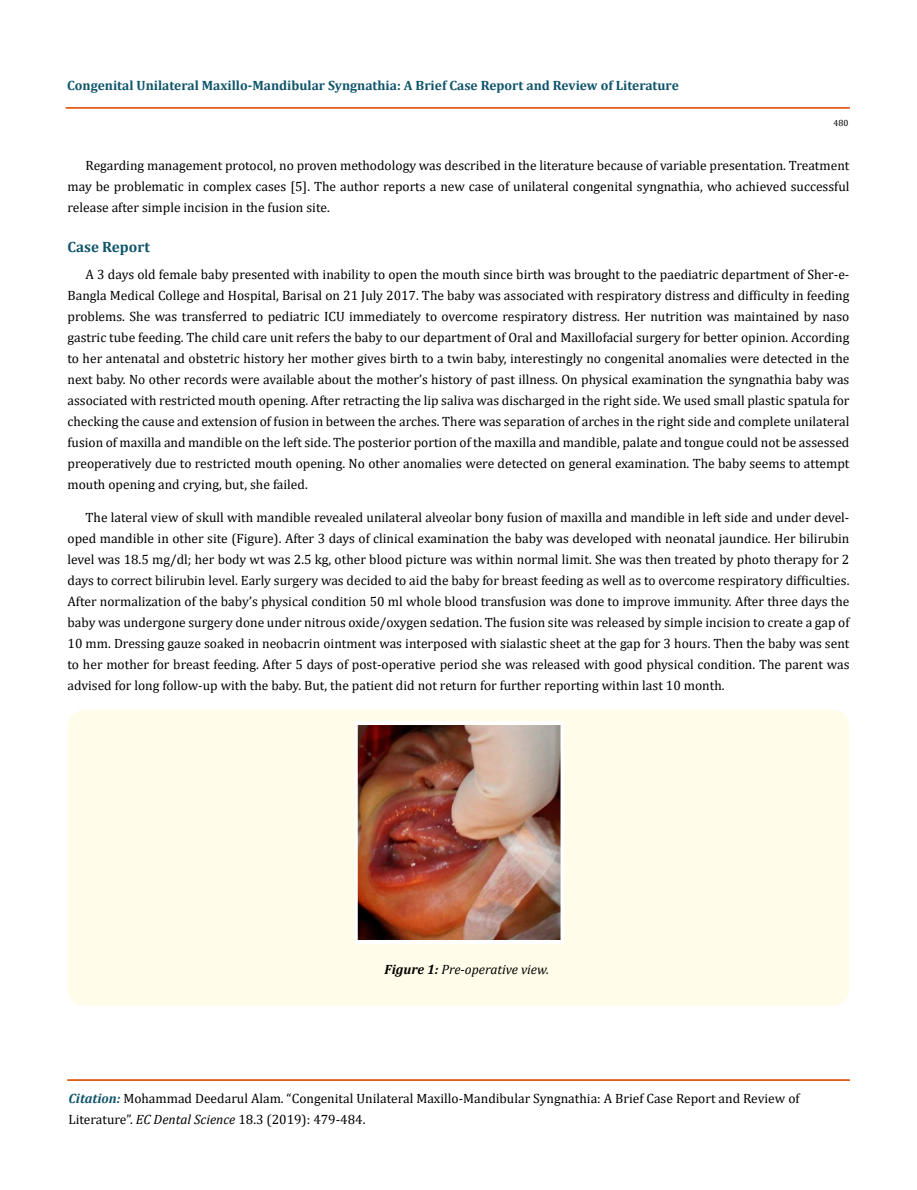
<style>
.page{position:relative;width:917px;height:1190px;background:#fff}
.page>*{position:absolute;margin:0;border:0;box-sizing:border-box;transform-origin:0 0}
.t1{font:700 15px "Cambria";color:#0e546a}
.t2{font:13.5px/21px "Cambria";color:#000;text-align:justify}
.t3{font:700 13.5px "Cambria";color:#0e546a}
.t4{font:italic 13.5px "Cambria";color:#000}
.t5{font:9px "Cambria";color:#000}
.s1{font-weight:700}
.s2{font-weight:700;font-style:italic;color:#0e546a}
.s3{font-style:italic}
</style>
<div class="page">
<hr style="left:66px;top:108px;width:783px;height:1px;background:#e05d1a">
<div style="left:66px;top:107px;width:783px;height:1px;border:1px solid #e05d1a"></div>
<hr style="left:68px;top:1080px;width:781px;height:1px;background:#e05d1a">
<div style="left:67px;top:1079px;width:782px;height:1px;border:1px solid #e05d1a"></div>
<div style="left:67px;top:709px;width:782px;height:296px;background:#fffde9;border-radius:18px"></div>
<img style="left:355px;top:721px;width:208px;height:222px">
<p class="t3" style="left:67px;top:76px;width:613px">Congenital Unilateral Maxillo-Mandibular Syngnathia: A Brief Case Report and Review of Literature</p>
<p class="t5" style="left:833px;top:118px;width:16px">480</p>
<p class="t2" style="left:68px;top:155px;width:783px;text-indent:18px">Regarding management protocol, no proven methodology was described in the literature because of variable presentation. Treatment may be problematic in complex cases [5]. The author reports a new case of unilateral congenital syngnathia, who achieved successful release after simple incision in the fusion site.</p>
<p class="t1" style="left:68px;top:236px;width:84px">Case Report</p>
<p class="t2" style="left:68px;top:264px;width:783px;text-indent:18px">A 3 days old female baby presented with inability to open the mouth since birth was brought to the paediatric department of Sher-e-Bangla Medical College and Hospital, Barisal on 21 July 2017. The baby was associated with respiratory distress and difficulty in feeding problems. She was transferred to pediatric ICU immediately to overcome respiratory distress. Her nutrition was maintained by naso gastric tube feeding. The child care unit refers the baby to our department of Oral and Maxillofacial surgery for better opinion. According to her antenatal and obstetric history her mother gives birth to a twin baby, interestingly no congenital anomalies were detected in the next baby. No other records were available about the mother’s history of past illness. On physical examination the syngnathia baby was associated with restricted mouth opening. After retracting the lip saliva was discharged in the right side. We used small plastic spatula for checking the cause and extension of fusion in between the arches. There was separation of arches in the right side and complete unilateral fusion of maxilla and mandible on the left side. The posterior portion of the maxilla and mandible, palate and tongue could not be assessed preoperatively due to restricted mouth opening. No other anomalies were detected on general examination. The baby seems to attempt mouth opening and crying, but, she failed.</p>
<p class="t2" style="left:68px;top:507px;width:783px;text-indent:18px">The lateral view of skull with mandible revealed unilateral alveolar bony fusion of maxilla and mandible in left side and under devel&shy;oped mandible in other site (Figure). After 3 days of clinical examination the baby was developed with neonatal jaundice. Her bilirubin level was 18.5 mg/dl; her body wt was 2.5 kg, other blood picture was within normal limit. She was then treated by photo therapy for 2 days to correct bilirubin level. Early surgery was decided to aid the baby for breast feeding as well as to overcome respiratory difficulties.<br>After normalization of the baby’s physical condition 50 ml whole blood transfusion was done to improve immunity. After three days the baby was undergone surgery done under nitrous oxide/oxygen sedation. The fusion site was released by simple incision to create a gap of 10 mm. Dressing gauze soaked in neobacrin ointment was interposed with sialastic sheet at the gap for 3 hours. Then the baby was sent to her mother for breast feeding. After 5 days of post-operative period she was released with good physical condition. The parent was advised for long follow-up with the baby. But, the patient did not return for further reporting within last 10 month.</p>
<p class="t4" style="left:384px;top:959px;width:166px"><span class="s1">Figure 1:</span> Pre-operative view.</p>
<p class="t2" style="left:68px;top:1087px;width:732px"><span class="s2">Citation:</span> Mohammad Deedarul Alam. “Congenital Unilateral Maxillo-Mandibular Syngnathia: A Brief Case Report and Review of<br>Literature”. <span class="s3">EC Dental Science</span> 18.3 (2019): 479-484.</p>
</div>
